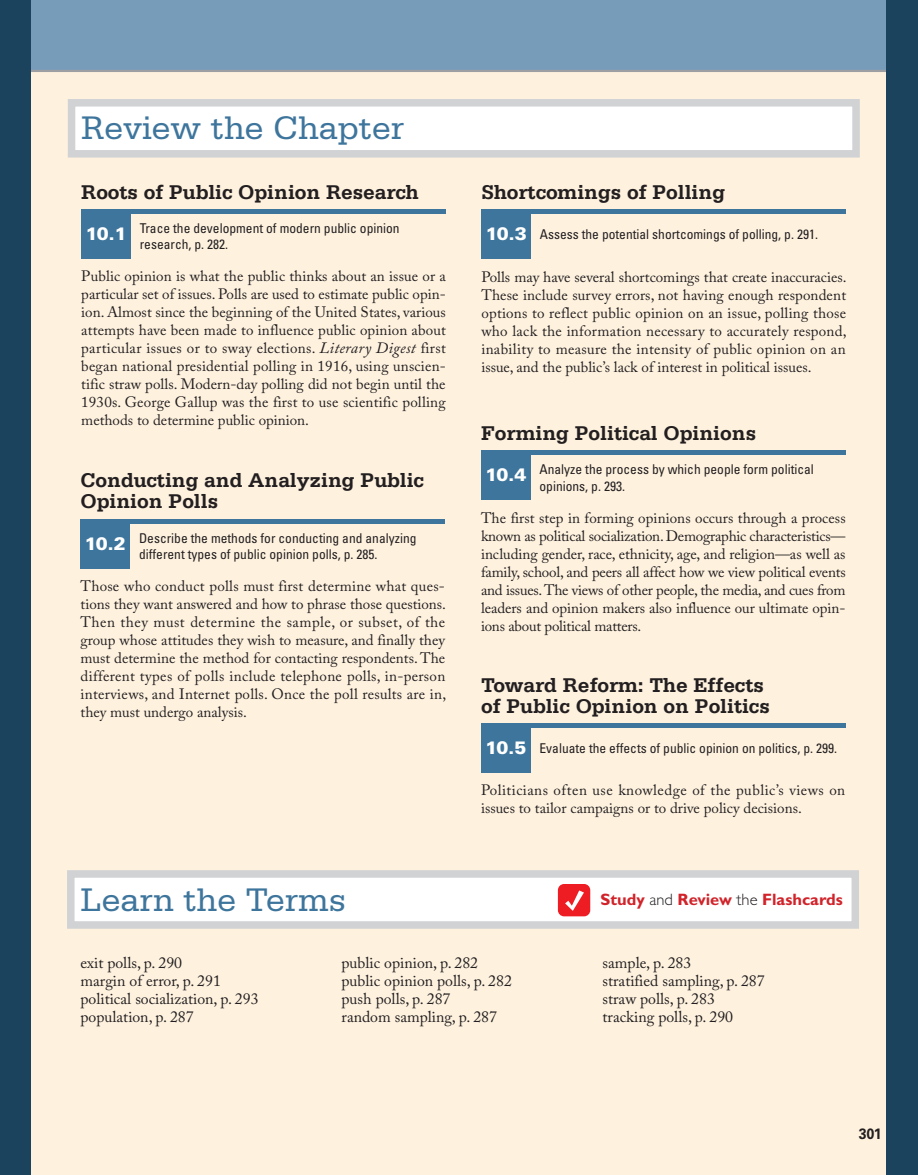
<style>
.page{position:relative;width:918px;height:1175px;background:#fff}
.page>*{position:absolute;margin:0;border:0;box-sizing:border-box;transform-origin:0 0}
.t1{font:34.5px "Serifa Std";letter-spacing:-.005em;color:#3e759c}
.t2{font:700 21px/21px "Serifa Std";letter-spacing:-.005em;color:#231f20}
.t3{font:900 18px "Univers LT Std";color:#fff}
.t4{font:700 16.5px "Gill Sans Std";color:#d1232a}
.t5{font:15.75px/18px "Adobe Caslon Pro";color:#231f20}
.t6{font:15px/18px "Adobe Caslon Pro";color:#231f20;text-align:justify}
.t7{font:700 15px "Univers LT Std";color:#231f20;scale:.95 1}
.t8{font:condensed 13.5px/16.5px "Univers LT Std";color:#231f20}
.s1{font-style:italic;font-size:15.75px}
.s2{font-weight:900;font-stretch:normal;font-size:18px;color:#fff}
.s3{font-weight:300;color:#231f20}
</style>
<div class="page">
<div style="left:0;top:0;width:918px;height:1174px;background:#fef2df"></div>
<hr style="left:481px;top:723px;width:365px;height:4px;background:#3e759c">
<div style="left:481px;top:723px;width:50px;height:49px;background:#3e759c"></div>
<div style="left:481px;top:209px;width:365px;height:5px;background:#3e759c"></div>
<div style="left:481px;top:209px;width:50px;height:50px;background:#3e759c"></div>
<div style="left:481px;top:450px;width:365px;height:5px;background:#3e759c"></div>
<div style="left:481px;top:450px;width:50px;height:50px;background:#3e759c"></div>
<hr style="left:81px;top:209px;width:365px;height:4px;background:#3e759c">
<div style="left:81px;top:209px;width:50px;height:49px;background:#3e759c"></div>
<hr style="left:81px;top:519px;width:364px;height:4px;background:#3e759c">
<div style="left:81px;top:519px;width:49px;height:49px;background:#3e759c"></div>
<div style="left:68px;top:99px;width:792px;height:59px;background:#fff;border:8px solid #d1d2d4"></div>
<div style="left:0;top:0;width:918px;height:70px;background:#779cba"></div>
<hr style="left:0;top:70px;width:918px;height:2px;background:#9d9fa2">
<div style="left:67px;top:870px;width:792px;height:58px;background:#fff;border:8px solid #d1d2d4"></div>
<div style="left:0;top:0;width:32px;height:1174px;background:#1b435d"></div>
<div style="left:886px;top:0;width:32px;height:1174px;background:#1b435d"></div>
<div style="left:558px;top:884px;width:32px;height:32px;background:#ee1d23;border-radius:6px"></div>
<svg style="left:565px;top:890px;width:19px;height:20px"></svg>
<h1 class="t1" style="left:81px;top:109px;width:325px">Review the Chapter</h1>
<h2 class="t2" style="left:81px;top:181px;width:339px">Roots of Public Opinion Research</h2>
<p class="t3" style="left:86px;top:222px;width:43px">10.1</p>
<p class="t8" style="left:140px;top:220px;width:261px">Trace the development of modern public opinion research, p. 282.</p>
<p class="t6" style="left:81px;top:267px;width:366px">Public opinion is what the public thinks about an issue or a particular set of issues. Polls are used to estimate public opin&shy;ion. Almost since the beginning of the United States, various attempts have been made to influence public opinion about particular issues or to sway elections. <span class="s1">Literary Digest</span> first began national presidential polling in 1916, using unscien&shy;tific straw polls. Modern-day polling did not begin until the 1930s. George Gallup was the first to use scientific polling methods to determine public opinion.</p>
<h2 class="t2" style="left:81px;top:470px;width:345px">Conducting and Analyzing Public<br>Opinion Polls</h2>
<p class="t8" style="left:139px;top:529px;width:279px">Describe the methods for conducting and analyzing different types of public opinion polls, p. 285.</p>
<p class="t3" style="left:85px;top:532px;width:43px">10.2</p>
<p class="t6" style="left:81px;top:577px;width:367px">Those who conduct polls must first determine what ques&shy;tions they want answered and how to phrase those questions.<br>Then they must determine the sample, or subset, of the group whose attitudes they wish to measure, and finally they must determine the method for contacting respondents. The different types of polls include telephone polls, in-person interviews, and Internet polls. Once the poll results are in, they must undergo analysis.</p>
<h1 class="t1" style="left:81px;top:880px;width:267px">Learn the Terms</h1>
<h2 class="t2" style="left:481px;top:181px;width:245px">Shortcomings of Polling</h2>
<p class="t8" style="left:486px;top:226px;width:334px"><span class="s2">10.3</span> Assess the potential shortcomings of polling, p. 291.</p>
<p class="t6" style="left:481px;top:267px;width:367px">Polls may have several shortcomings that create inaccuracies.<br>These include survey errors, not having enough respondent options to reflect public opinion on an issue, polling those who lack the information necessary to accurately respond, inability to measure the intensity of public opinion on an issue, and the public’s lack of interest in political issues.</p>
<h2 class="t2" style="left:481px;top:422px;width:277px">Forming Political Opinions</h2>
<p class="t8" style="left:540px;top:461px;width:276px">Analyze the process by which people form political opinions, p. 293.</p>
<p class="t3" style="left:485px;top:463px;width:43px">10.4</p>
<p class="t6" style="left:481px;top:508px;width:366px">The first step in forming opinions occurs through a process known as political socialization. Demographic characteristics— including gender, race, ethnicity, age, and religion—as well as family, school, and peers all affect how we view political events and issues. The views of other people, the media, and cues from leaders and opinion makers also influence our ultimate opin&shy;ions about political matters.</p>
<h2 class="t2" style="left:481px;top:674px;width:290px">Toward Reform: The Effects of Public Opinion on Politics</h2>
<p class="t8" style="left:485px;top:740px;width:353px"><span class="s2">10.5</span> Evaluate the effects of public opinion on politics, p. 299.</p>
<p class="t6" style="left:481px;top:780px;width:366px">Politicians often use knowledge of the public’s views on issues to tailor campaigns or to drive policy decisions.</p>
<p class="t4" style="left:601px;top:890px;width:244px">Study <span class="s3">and</span> Review <span class="s3">the</span> Flashcards</p>
<p class="t5" style="left:81px;top:953px;width:180px">exit polls, p. 290<br>margin of error, p. 291 political socialization, p. 293 population, p. 287</p>
<p class="t5" style="left:342px;top:953px;width:172px">public opinion, p. 282 public opinion polls, p. 282 push polls, p. 287<br>random sampling, p. 287</p>
<p class="t5" style="left:603px;top:953px;width:164px">sample, p. 283<br>stratified sampling, p. 287 straw polls, p. 283 tracking polls, p. 290</p>
<p class="t7" style="left:859px;top:1124px;width:26px">301</p>
</div>
